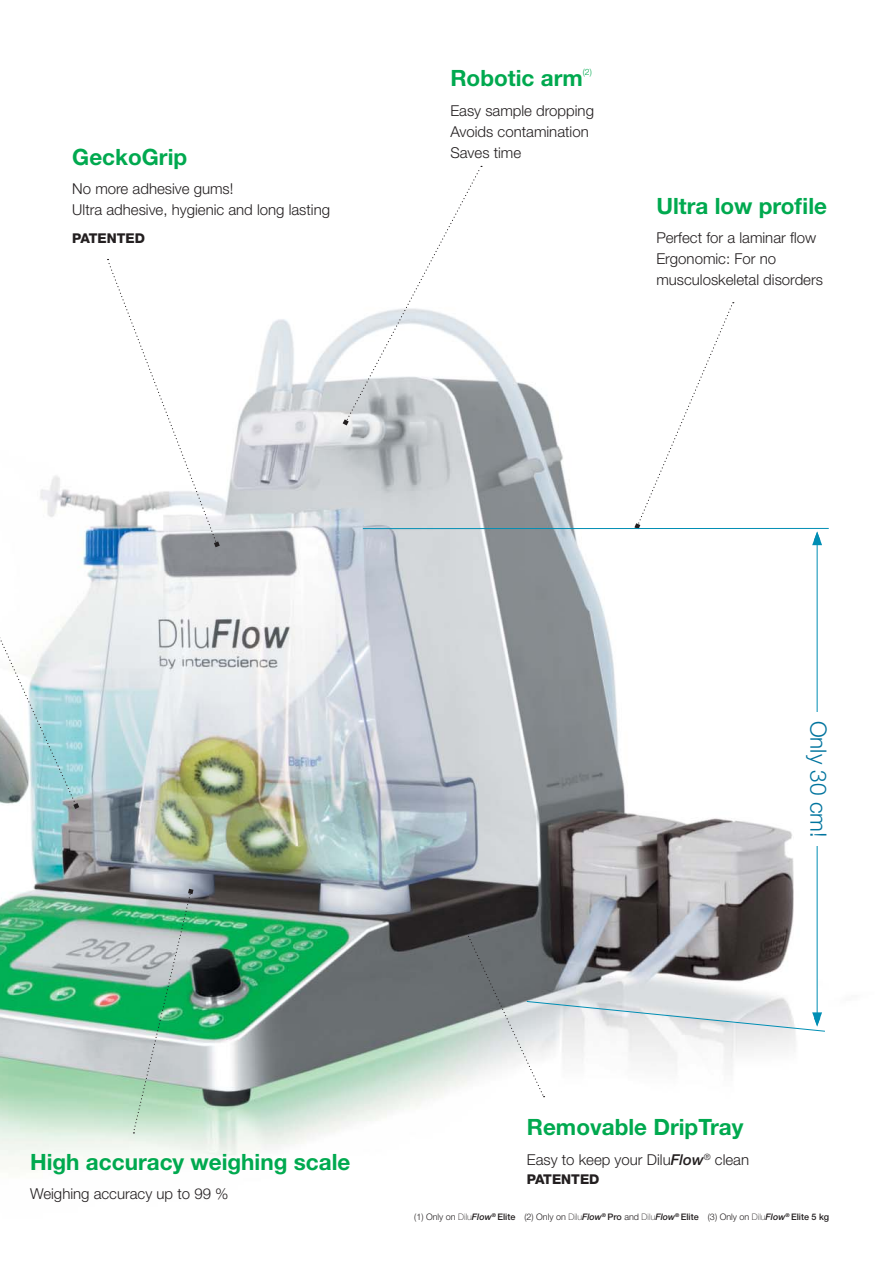
<style>
.page{position:relative;width:893px;height:1263px;background:#fff}
.page>*{position:absolute;margin:0;border:0;box-sizing:border-box;transform-origin:0 0}
.t1{font:700 22.5px "Helvetica Neue";color:#00a94f}
.t2{font:300 22.5px "Helvetica Neue";color:#00749e}
.t3{font:300 15px/21px "Helvetica Neue";color:#231f20}
.t4{font:800 13.5px "Helvetica Neue";color:#231f20}
.t5{font:300 9px "Helvetica Neue";color:#231f20}
.t6{font:300 8.7px "Helvetica Neue";color:#00a94f}
.s1{font-weight:500;font-style:italic}
.s2{font-weight:100}
.s3{font-weight:500}
</style>
<div class="page">
<img style="left:0;top:165px;width:828px;height:1004px">
<svg style="left:343px;top:166px;width:139px;height:259px"></svg>
<svg style="left:107px;top:259px;width:113px;height:288px"></svg>
<svg style="left:634px;top:302px;width:100px;height:226px"></svg>
<svg style="left:0;top:409px;width:79px;height:400px"></svg>
<hr style="left:363px;top:528px;width:466px;height:1px;background:#008eb4">
<hr style="left:817px;top:538px;width:1px;height:482px;background:#008eb4">
<svg style="left:812px;top:531px;width:10px;height:14px"></svg>
<svg style="left:458px;top:917px;width:367px;height:180px"></svg>
<div style="left:810px;top:712px;width:18px;height:134px;background:#fff"></div>
<svg style="left:133px;top:889px;width:60px;height:244px;background:#8cc2a6"></svg>
<h1 class="t1" style="left:72px;top:149px;width:116px">GeckoGrip</h1>
<p class="t3" style="left:72px;top:180px;width:259px">No more adhesive gums!<br>Ultra adhesive, hygienic and long lasting</p>
<p class="t4" style="left:72px;top:234px;width:74px">PATENTED</p>
<h1 class="t1" style="left:450px;top:70px;width:134px">Robotic arm</h1>
<p class="t6" style="left:583px;top:69px;width:11px">(2)</p>
<p class="t3" style="left:450px;top:101px;width:145px">Easy sample dropping<br>Avoids contamination<br>Saves time</p>
<h1 class="t1" style="left:656px;top:198px;width:172px">Ultra low profile</h1>
<p class="t3" style="left:656px;top:229px;width:168px">Perfect for a laminar flow<br>Ergonomic: For no musculoskeletal disorders</p>
<h1 class="t2" style="left:826px;top:721px;width:118px;rotate:90deg">Only 30 cm!</h1>
<h1 class="t1" style="left:30px;top:1153px;width:322px">High accuracy weighing scale</h1>
<p class="t3" style="left:30px;top:1185px;width:200px">Weighing accuracy up to 99 %</p>
<h1 class="t1" style="left:527px;top:1119px;width:218px">Removable DripTray</h1>
<p class="t3" style="left:527px;top:1150px;width:224px">Easy to keep your Dilu<span class="s1">Flow</span><sup>®</sup> clean</p>
<p class="t4" style="left:527px;top:1175px;width:74px">PATENTED</p>
<p class="t5" style="left:414px;top:1214px;width:416px">(1) Only on <span class="s2">Dilu</span><span class="s1">Flow</span><sup>®</sup> <span class="s3">Elite</span> (2) Only on <span class="s2">Dilu</span><span class="s1">Flow</span><sup>®</sup> <span class="s3">Pro</span> and <span class="s2">Dilu</span><span class="s1">Flow</span><sup>®</sup> <span class="s3">Elite</span> (3) Only on <span class="s2">Dilu</span><span class="s1">Flow</span><sup>®</sup> <span class="s3">Elite 5 kg</span></p>
</div>
